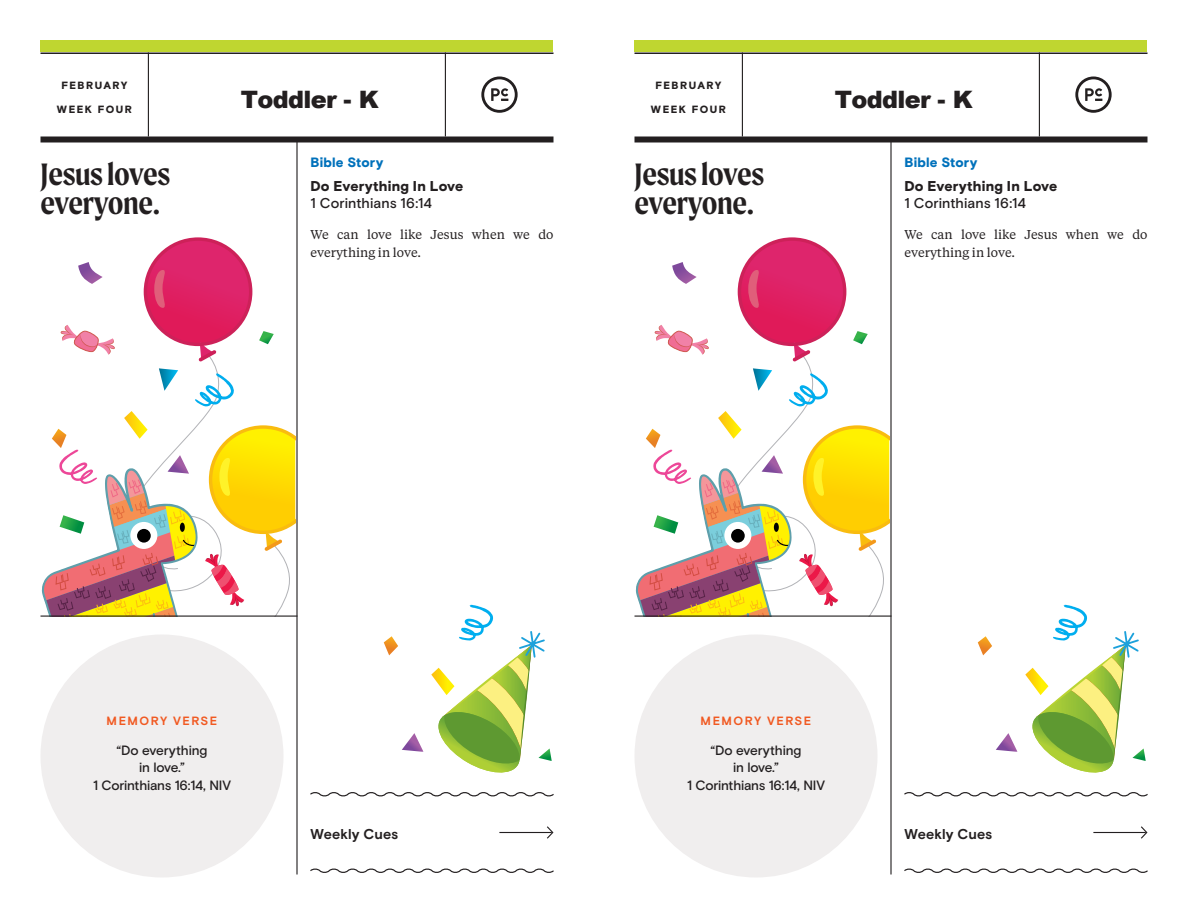
<style>
.page{position:relative;width:1188px;height:918px;background:#fff}
.page>*{position:absolute;margin:0;border:0;box-sizing:border-box;transform-origin:0 0}
.t1{font:600 33px/30px "Moret";letter-spacing:-.01em;color:#231f20}
.t2{font:900 24px "Arial";letter-spacing:-.03em;color:#231f20}
.t3{font:900 14.25px "Basis Grotesque";letter-spacing:.01em;color:#231f20}
.t4{font:500 14.25px "Basis Grotesque";letter-spacing:.005em;color:#231f20}
.t5{font:700 14.25px "Basis Grotesque";letter-spacing:.005em;color:#231f20}
.t6{font:500 13.5px/18px "Basis Grotesque";letter-spacing:-.01em;color:#231f20;text-align:center}
.t7{font:900 13.5px "Basis Grotesque";letter-spacing:.015em;color:#0071bb}
.t8{font:12.75px/18px "Tiempos Text";color:#231f20}
.t9{font:700 12px "Basis Grotesque";letter-spacing:.125em;color:#f15921}
.t10{font:900 10.5px "Basis Grotesque";letter-spacing:.135em;color:#231f20}
</style>
<div class="page">
<svg style="left:145px;top:239px;width:106px;height:105px;background:#dd2165"></svg>
<svg style="left:154px;top:270px;width:14px;height:38px"></svg>
<div style="left:144px;top:237px;width:108px;height:109px;border:3px solid #cd2159;border-radius:50%"></div>
<svg style="left:78px;top:262px;width:25px;height:22px"></svg>
<svg style="left:40px;top:325px;width:255px;height:291px"></svg>
<svg style="left:739px;top:239px;width:106px;height:105px;background:#dd2165"></svg>
<svg style="left:748px;top:270px;width:14px;height:38px"></svg>
<div style="left:738px;top:237px;width:108px;height:109px;border:3px solid #cd2159;border-radius:50%"></div>
<svg style="left:672px;top:262px;width:25px;height:22px"></svg>
<svg style="left:634px;top:325px;width:255px;height:291px"></svg>
<div style="left:40px;top:634px;width:244px;height:244px;background:#f0eeee;border-radius:50%"></div>
<div style="left:634px;top:634px;width:244px;height:244px;background:#f0eeee;border-radius:50%"></div>
<hr style="left:148px;top:52px;width:1px;height:84px;background:#231f20">
<hr style="left:742px;top:52px;width:1px;height:84px;background:#231f20">
<hr style="left:40px;top:52px;width:514px;height:2px;background:#231f20">
<hr style="left:634px;top:52px;width:514px;height:2px;background:#231f20">
<hr style="left:296px;top:142px;width:2px;height:732px;background:#231f20">
<hr style="left:890px;top:142px;width:2px;height:732px;background:#231f20">
<div style="left:40px;top:136px;width:514px;height:6px;background:#231f20"></div>
<div style="left:634px;top:136px;width:514px;height:6px;background:#231f20"></div>
<div style="left:40px;top:40px;width:514px;height:12px;background:#bfd630"></div>
<div style="left:634px;top:40px;width:514px;height:12px;background:#bfd630"></div>
<hr style="left:445px;top:52px;width:1px;height:84px;background:#231f20">
<hr style="left:1039px;top:52px;width:1px;height:84px;background:#231f20">
<svg style="left:481px;top:77px;width:37px;height:36px"></svg>
<svg style="left:1075px;top:77px;width:37px;height:36px"></svg>
<hr style="left:40px;top:616px;width:257px;height:1px;background:#231f20">
<hr style="left:634px;top:616px;width:257px;height:1px;background:#231f20">
<svg style="left:310px;top:792px;width:244px;height:5px"></svg>
<svg style="left:310px;top:868px;width:244px;height:5px"></svg>
<hr style="left:499px;top:832px;width:53px;height:1px;background:#231f20">
<svg style="left:546px;top:826px;width:8px;height:13px"></svg>
<svg style="left:904px;top:792px;width:244px;height:5px"></svg>
<svg style="left:904px;top:868px;width:244px;height:5px"></svg>
<hr style="left:1093px;top:832px;width:53px;height:1px;background:#231f20">
<svg style="left:1140px;top:826px;width:8px;height:13px"></svg>
<svg style="left:402px;top:733px;width:21px;height:19px"></svg>
<svg style="left:384px;top:636px;width:14px;height:19px"></svg>
<svg style="left:996px;top:733px;width:21px;height:19px"></svg>
<svg style="left:978px;top:636px;width:14px;height:19px"></svg>
<svg style="left:431px;top:605px;width:121px;height:168px"></svg>
<svg style="left:1025px;top:605px;width:121px;height:168px"></svg>
<p class="t10" style="left:61px;top:79px;width:68px">FEBRUARY</p>
<p class="t10" style="left:57px;top:103px;width:77px">WEEK FOUR</p>
<h2 class="t2" style="left:241px;top:82px;width:139px">Toddler - K</h2>
<p class="t10" style="left:655px;top:79px;width:68px">FEBRUARY</p>
<p class="t10" style="left:651px;top:103px;width:77px">WEEK FOUR</p>
<p class="t7" style="left:310px;top:154px;width:74px">Bible Story</p>
<p class="t3" style="left:310px;top:177px;width:154px">Do Everything In Love</p>
<p class="t4" style="left:310px;top:195px;width:123px">1 Corinthians 16:14</p>
<p class="t8" style="left:310px;top:224px;width:245px">We can love like Jesus when we do everything in love.</p>
<h1 class="t1" style="left:40px;top:158px;width:131px">Jesus loves everyone.</h1>
<h1 class="t1" style="left:634px;top:158px;width:131px">Jesus loves everyone.</h1>
<h2 class="t2" style="left:835px;top:82px;width:139px">Toddler - K</h2>
<p class="t7" style="left:904px;top:154px;width:74px">Bible Story</p>
<p class="t3" style="left:904px;top:177px;width:154px">Do Everything In Love</p>
<p class="t4" style="left:904px;top:195px;width:123px">1 Corinthians 16:14</p>
<p class="t8" style="left:904px;top:224px;width:245px">We can love like Jesus when we do everything in love.</p>
<p class="t9" style="left:107px;top:713px;width:112px">MEMORY VERSE</p>
<p class="t6" style="left:93px;top:741px;width:139px">“Do everything<br>in love.”<br>1 Corinthians 16:14, NIV</p>
<p class="t9" style="left:701px;top:713px;width:112px">MEMORY VERSE</p>
<p class="t6" style="left:687px;top:741px;width:139px">“Do everything<br>in love.”<br>1 Corinthians 16:14, NIV</p>
<p class="t5" style="left:310px;top:825px;width:89px">Weekly Cues</p>
<p class="t5" style="left:904px;top:825px;width:89px">Weekly Cues</p>
</div>
